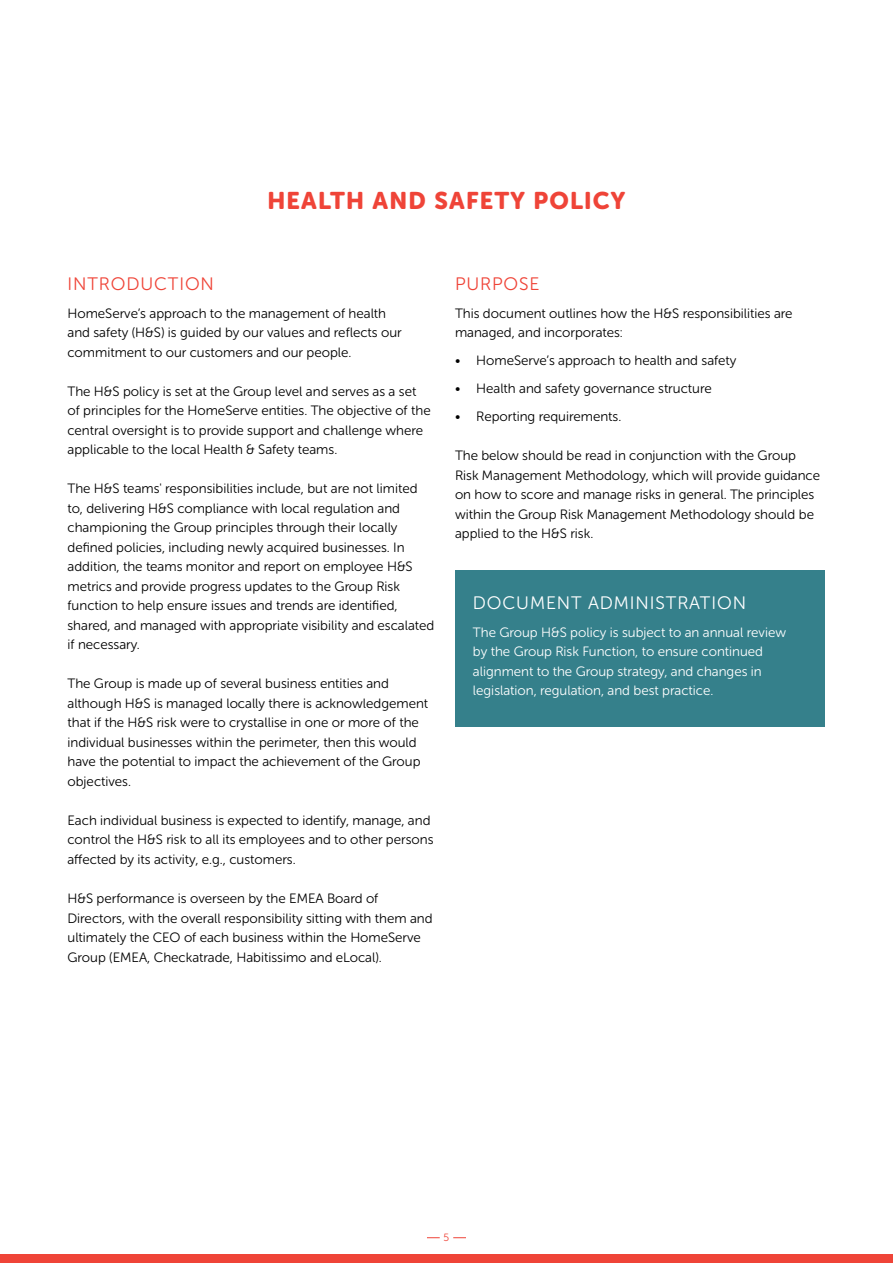
<style>
.page{position:relative;width:893px;height:1263px;background:#fff}
.page>*{position:absolute;margin:0;border:0;box-sizing:border-box;transform-origin:0 0}
.Section_Title{font:24px "Museo Sans Rounded 900";letter-spacing:.05em;color:#ef4438}
.Body_Text{font:18px "Museo Sans Rounded 300";letter-spacing:.05em;color:#fff}
.Body_Text-2{font:18px "Museo Sans Rounded 300";letter-spacing:.05em;color:#ef4438}
.Body_Text-3{font:13.5px/19.5px "Museo Sans Rounded 300";color:#000}
.Body_Text-4{font:13.5px/19.5px "Museo Sans Rounded 300";color:#fff}
.t1{font:10.5px "Museo Sans Rounded 300";color:#ef4438}
</style>
<div class="page">
<div style="left:455px;top:570px;width:370px;height:157px;background:#35808b"></div>
<div style="left:0;top:1254px;width:893px;height:9px;background:#ef4438"></div>
<svg style="left:427px;top:1237px;width:13px;height:1px"></svg>
<svg style="left:453px;top:1237px;width:13px;height:1px"></svg>
<p class="Section_Title" style="left:267px;top:187px;width:359px">HEALTH AND SAFETY POLICY</p>
<p class="Body_Text-2" style="left:68px;top:274px;width:148px">INTRODUCTION</p>
<p class="Body_Text-3" style="left:68px;top:304px;width:336px">HomeServe’s approach to the management of health and safety (H&amp;S) is guided by our values and reflects our commitment to our customers and our people.</p>
<p class="Body_Text-3" style="left:68px;top:382px;width:365px">The H&amp;S policy is set at the Group level and serves as a set of principles for the HomeServe entities. The objective of the central oversight is to provide support and challenge where applicable to the local Health &amp; Safety teams.</p>
<p class="Body_Text-3" style="left:68px;top:479px;width:368px">The H&amp;S teams' responsibilities include, but are not limited to, delivering H&amp;S compliance with local regulation and championing the Group principles through their locally defined policies, including newly acquired businesses. In addition, the teams monitor and report on employee H&amp;S metrics and provide progress updates to the Group Risk function to help ensure issues and trends are identified, shared, and managed with appropriate visibility and escalated if necessary.</p>
<p class="Body_Text-3" style="left:68px;top:674px;width:362px">The Group is made up of several business entities and although H&amp;S is managed locally there is acknowledgement that if the H&amp;S risk were to crystallise in one or more of the individual businesses within the perimeter, then this would have the potential to impact the achievement of the Group objectives.</p>
<p class="Body_Text-3" style="left:68px;top:811px;width:367px">Each individual business is expected to identify, manage, and control the H&amp;S risk to all its employees and to other persons affected by its activity, e.g., customers.</p>
<p class="Body_Text-3" style="left:68px;top:889px;width:367px">H&amp;S performance is overseen by the EMEA Board of Directors, with the overall responsibility sitting with them and ultimately the CEO of each business within the HomeServe Group (EMEA, Checkatrade, Habitissimo and eLocal).</p>
<p class="Body_Text-2" style="left:455px;top:274px;width:86px">PURPOSE</p>
<p class="Body_Text-3" style="left:455px;top:304px;width:339px">This document outlines how the H&amp;S responsibilities are managed, and incorporates:</p>
<p class="Body_Text-3" style="left:455px;top:351px;width:283px">• HomeServe’s approach to health and safety</p>
<p class="Body_Text-3" style="left:455px;top:379px;width:258px">• Health and safety governance structure</p>
<p class="Body_Text-3" style="left:455px;top:407px;width:168px">• Reporting requirements.</p>
<p class="Body_Text-3" style="left:455px;top:446px;width:367px">The below should be read in conjunction with the Group Risk Management Methodology, which will provide guidance on how to score and manage risks in general. The principles within the Group Risk Management Methodology should be applied to the H&amp;S risk.</p>
<p class="Body_Text" style="left:473px;top:593px;width:275px">DOCUMENT ADMINISTRATION</p>
<p class="Body_Text-4" style="left:473px;top:622px;width:315px">The Group H&amp;S policy is subject to an annual review by the Group Risk Function, to ensure continued alignment to the Group strategy, and changes in legislation, regulation, and best practice.</p>
<p class="t1" style="left:444px;top:1232px;width:7px">5</p>
</div>
